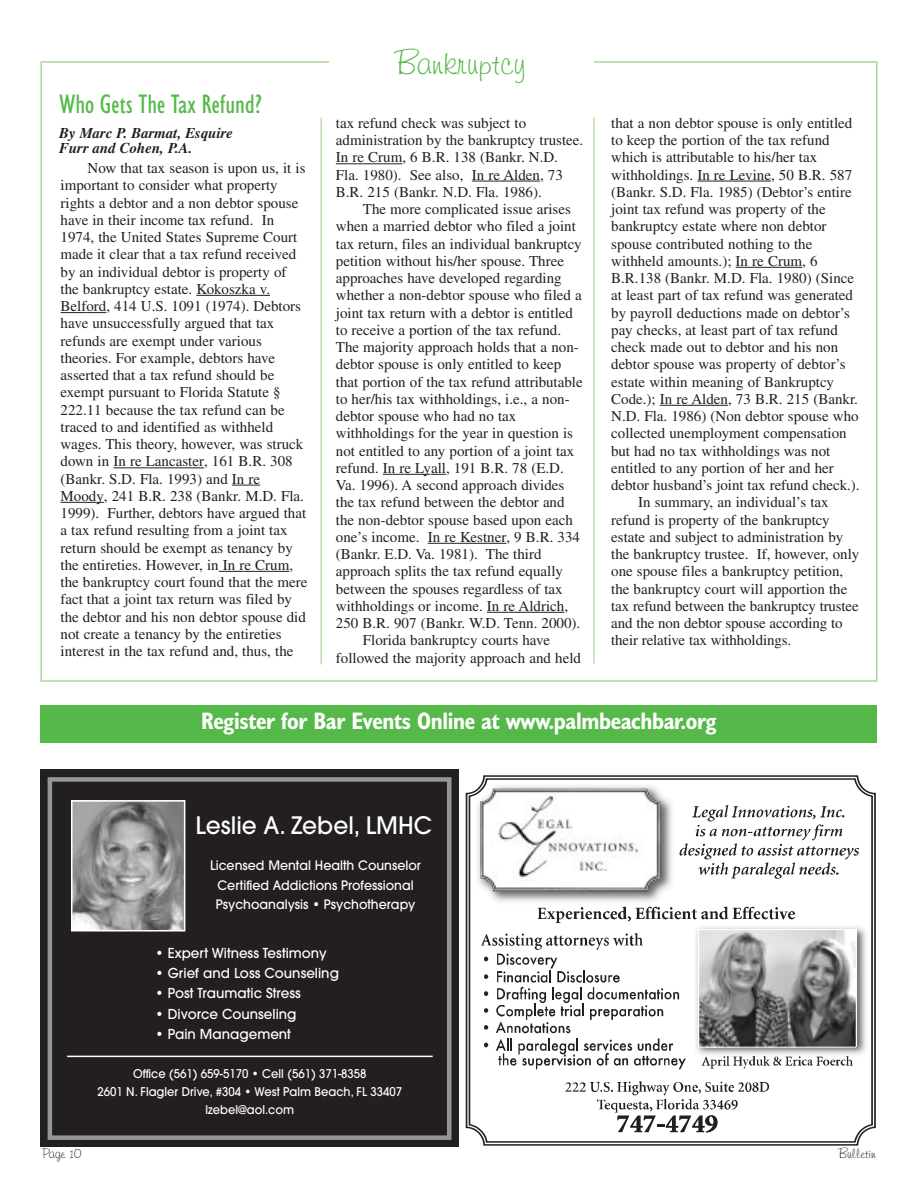
<style>
.page{position:relative;width:918px;height:1188px;background:#fff}
.page>*{position:absolute;margin:0;border:0;box-sizing:border-box;transform-origin:0 0}
.t1{font:33px "Freehand 591 BT Regular A";color:#54b948}
.t2{font:condensed 27px "Humanist 521 BT";color:#54b948}
.t3{font:700 condensed 24px "Humanist 521 BT";letter-spacing:-.015em;color:#fff}
.t4{font:500 23.85px "Avant Garde";color:#fff}
.t5{font:15px/17.2px "Times";color:#231f20}
.t6{font:italic 700 15px/15px "Times";color:#231f20}
.t7{font:500 13.65px "Avant Garde";color:#fff}
.t8{font:13.5px "Freehand 591 BT Regular A";color:#231f20}
.t9{font:500 12.9px/19.6px "Avant Garde";color:#fff;text-align:center}
.t10{font:500 12px/18px "Avant Garde";color:#fff;text-align:center;scale:.95 1}
</style>
<div class="page">
<svg style="left:196px;top:295px;width:26px;height:1px"></svg>
<hr style="left:222px;top:295px;width:45px;height:1px;background:#231f20">
<svg style="left:61px;top:312px;width:45px;height:1px"></svg>
<svg style="left:113px;top:467px;width:22px;height:1px"></svg>
<hr style="left:135px;top:467px;width:69px;height:1px;background:#231f20">
<svg style="left:232px;top:485px;width:28px;height:1px"></svg>
<hr style="left:61px;top:502px;width:35px;height:1px;background:#231f20">
<svg style="left:219px;top:571px;width:70px;height:1px"></svg>
<svg style="left:336px;top:163px;width:66px;height:1px"></svg>
<svg style="left:472px;top:181px;width:31px;height:1px"></svg>
<hr style="left:503px;top:181px;width:37px;height:1px;background:#231f20">
<svg style="left:383px;top:474px;width:63px;height:1px"></svg>
<svg style="left:428px;top:543px;width:43px;height:1px"></svg>
<hr style="left:471px;top:543px;width:35px;height:1px;background:#231f20">
<svg style="left:487px;top:612px;width:77px;height:1px"></svg>
<svg style="left:697px;top:181px;width:74px;height:1px"></svg>
<svg style="left:736px;top:267px;width:66px;height:1px"></svg>
<svg style="left:660px;top:405px;width:31px;height:1px"></svg>
<hr style="left:691px;top:405px;width:37px;height:1px;background:#231f20">
<hr style="left:321px;top:118px;width:1px;height:546px;background:#bcdeae">
<hr style="left:593px;top:117px;width:2px;height:547px;background:#bcdeae">
<div style="left:40px;top:770px;width:419px;height:378px;background:#231f20"></div>
<div style="left:48px;top:777px;width:403px;height:363px;border:4px solid #949698"></div>
<img style="left:74px;top:803px;width:108px;height:126px">
<div style="left:71px;top:800px;width:114px;height:132px;border:2px solid #fff"></div>
<hr style="left:67px;top:1056px;width:366px;height:1px;background:#fff">
<svg style="left:466px;top:775px;width:410px;height:371px"></svg>
<div style="left:40px;top:705px;width:838px;height:38px;background:#54b948"></div>
<h2 class="t2" style="left:59px;top:93px;width:204px">Who Gets The Tax Refund?</h2>
<p class="t6" style="left:59px;top:127px;width:176px">By Marc P. Barmat, Esquire<br>Furr and Cohen, P.A.</p>
<p class="t5" style="left:61px;top:161px;width:248px;text-indent:27px">Now that tax season is upon us, it is important to consider what property rights a debtor and a non debtor spouse have in their income tax refund. In 1974, the United States Supreme Court made it clear that a tax refund received by an individual debtor is property of the bankruptcy estate. Kokoszka v.<br>Belford, 414 U.S. 1091 (1974). Debtors have unsuccessfully argued that tax refunds are exempt under various theories. For example, debtors have asserted that a tax refund should be exempt pursuant to Florida Statute § 222.11 because the tax refund can be traced to and identified as withheld wages. This theory, however, was struck down in In re Lancaster, 161 B.R. 308 (Bankr. S.D. Fla. 1993) and In re Moody, 241 B.R. 238 (Bankr. M.D. Fla.<br>1999). Further, debtors have argued that a tax refund resulting from a joint tax return should be exempt as tenancy by the entireties. However, in In re Crum, the bankruptcy court found that the mere fact that a joint tax return was filed by the debtor and his non debtor spouse did not create a tenancy by the entireties interest in the tax refund and, thus, the</p>
<h1 class="t1" style="left:395px;top:50px;width:133px">Bankruptcy</h1>
<p class="t5" style="left:336px;top:116px;width:249px">tax refund check was subject to administration by the bankruptcy trustee.<br>In re Crum, 6 B.R. 138 (Bankr. N.D.<br>Fla. 1980). See also, In re Alden, 73<br>B.R. 215 (Bankr. N.D. Fla. 1986).</p>
<p class="t5" style="left:363px;top:202px;width:210px">The more complicated issue arises</p>
<p class="t5" style="left:336px;top:219px;width:242px">when a married debtor who filed a joint</p>
<p class="t5" style="left:336px;top:236px;width:247px">tax return, files an individual bankruptcy</p>
<p class="t5" style="left:336px;top:254px;width:230px">petition without his/her spouse. Three</p>
<p class="t5" style="left:336px;top:271px;width:227px">approaches have developed regarding</p>
<p class="t5" style="left:336px;top:288px;width:248px">whether a non-debtor spouse who filed a</p>
<p class="t5" style="left:336px;top:305px;width:239px">joint tax return with a debtor is entitled</p>
<p class="t5" style="left:336px;top:323px;width:227px">to receive a portion of the tax refund.</p>
<p class="t5" style="left:336px;top:340px;width:244px">The majority approach holds that a non-</p>
<p class="t5" style="left:336px;top:357px;width:227px">debtor spouse is only entitled to keep</p>
<p class="t5" style="left:336px;top:374px;width:248px">that portion of the tax refund attributable</p>
<p class="t5" style="left:336px;top:392px;width:235px">to her/his tax withholdings, i.e., a non-</p>
<p class="t5" style="left:336px;top:409px;width:182px">debtor spouse who had no tax</p>
<p class="t5" style="left:336px;top:426px;width:239px">withholdings for the year in question is</p>
<p class="t5" style="left:336px;top:443px;width:240px">not entitled to any portion of a joint tax</p>
<p class="t5" style="left:336px;top:461px;width:229px">refund. In re Lyall, 191 B.R. 78 (E.D.</p>
<p class="t5" style="left:336px;top:478px;width:230px">Va. 1996). A second approach divides</p>
<p class="t5" style="left:336px;top:495px;width:230px">the tax refund between the debtor and</p>
<p class="t5" style="left:336px;top:512px;width:239px">the non-debtor spouse based upon each</p>
<p class="t5" style="left:336px;top:530px;width:246px">one’s income. In re Kestner, 9 B.R. 334</p>
<p class="t5" style="left:336px;top:547px;width:207px">(Bankr. E.D. Va. 1981). The third</p>
<p class="t5" style="left:336px;top:564px;width:229px">approach splits the tax refund equally</p>
<p class="t5" style="left:336px;top:581px;width:228px">between the spouses regardless of tax</p>
<p class="t5" style="left:336px;top:599px;width:234px">withholdings or income. In re Aldrich,</p>
<p class="t5" style="left:336px;top:616px;width:246px">250 B.R. 907 (Bankr. W.D. Tenn. 2000).</p>
<p class="t5" style="left:363px;top:633px;width:189px">Florida bankruptcy courts have</p>
<p class="t5" style="left:336px;top:650px;width:247px">followed the majority approach and held</p>
<p class="t5" style="left:611px;top:116px;width:243px">that a non debtor spouse is only entitled</p>
<p class="t5" style="left:611px;top:133px;width:220px">to keep the portion of the tax refund</p>
<p class="t5" style="left:611px;top:150px;width:208px">which is attributable to his/her tax</p>
<p class="t5" style="left:611px;top:167px;width:243px">withholdings. In re Levine, 50 B.R. 587</p>
<p class="t5" style="left:611px;top:185px;width:242px">(Bankr. S.D. Fla. 1985) (Debtor’s entire</p>
<p class="t5" style="left:611px;top:202px;width:216px">joint tax refund was property of the</p>
<p class="t5" style="left:611px;top:219px;width:217px">bankruptcy estate where non debtor</p>
<p class="t5" style="left:611px;top:236px;width:203px">spouse contributed nothing to the</p>
<p class="t5" style="left:611px;top:254px;width:208px">withheld amounts.); In re Crum, 6</p>
<p class="t5" style="left:611px;top:271px;width:245px">B.R.138 (Bankr. M.D. Fla. 1980) (Since</p>
<p class="t5" style="left:611px;top:288px;width:243px">at least part of tax refund was generated</p>
<p class="t5" style="left:611px;top:305px;width:240px">by payroll deductions made on debtor’s</p>
<p class="t5" style="left:611px;top:323px;width:228px">pay checks, at least part of tax refund</p>
<p class="t5" style="left:611px;top:340px;width:229px">check made out to debtor and his non</p>
<p class="t5" style="left:611px;top:357px;width:236px">debtor spouse was property of debtor’s</p>
<p class="t5" style="left:611px;top:374px;width:224px">estate within meaning of Bankruptcy</p>
<p class="t5" style="left:611px;top:392px;width:248px">Code.); In re Alden, 73 B.R. 215 (Bankr.</p>
<p class="t5" style="left:611px;top:409px;width:249px">N.D. Fla. 1986) (Non debtor spouse who</p>
<p class="t5" style="left:611px;top:426px;width:237px">collected unemployment compensation</p>
<p class="t5" style="left:611px;top:443px;width:221px">but had no tax withholdings was not</p>
<p class="t5" style="left:611px;top:461px;width:224px">entitled to any portion of her and her</p>
<p class="t5" style="left:611px;top:478px;width:250px">debtor husband’s joint tax refund check.).</p>
<p class="t5" style="left:638px;top:495px;width:192px">In summary, an individual’s tax</p>
<p class="t5" style="left:611px;top:512px;width:220px">refund is property of the bankruptcy</p>
<p class="t5" style="left:611px;top:530px;width:234px">estate and subject to administration by</p>
<p class="t5" style="left:611px;top:547px;width:250px">the bankruptcy trustee. If, however, only</p>
<p class="t5" style="left:611px;top:564px;width:234px">one spouse files a bankruptcy petition,</p>
<p class="t5" style="left:611px;top:581px;width:238px">the bankruptcy court will apportion the</p>
<p class="t5" style="left:611px;top:599px;width:249px">tax refund between the bankruptcy trustee</p>
<p class="t5" style="left:611px;top:616px;width:233px">and the non debtor spouse according to</p>
<p class="t5" style="left:611px;top:633px;width:181px">their relative tax withholdings.</p>
<h3 class="t3" style="left:201px;top:712px;width:517px">Register for Bar Events Online at www.palmbeachbar.org</h3>
<h3 class="t4" style="left:196px;top:816px;width:238px">Leslie A. Zebel, LMHC</h3>
<p class="t9" style="left:210px;top:857px;width:212px">Licensed Mental Health Counselor<br>Certified Addictions Professional<br>Psychoanalysis • Psychotherapy</p>
<p class="t7" style="left:156px;top:948px;width:173px">• Expert Witness Testimony</p>
<p class="t7" style="left:156px;top:968px;width:185px">• Grief and Loss Counseling</p>
<p class="t7" style="left:156px;top:988px;width:147px">• Post Traumatic Stress</p>
<p class="t7" style="left:156px;top:1008px;width:142px">• Divorce Counseling</p>
<p class="t7" style="left:156px;top:1029px;width:137px">• Pain Management</p>
<p class="t10" style="left:98px;top:1066px;width:322px">Office (561) 659-5170 • Cell (561) 371-8358<br>2601 N. Flagler Drive, #304 • West Palm Beach, FL 33407 lzebel@aol.com</p>
<p class="t8" style="left:42px;top:1149px;width:41px">Page 10</p>
<p class="t8" style="left:838px;top:1149px;width:39px">Bulletin</p>
</div>
